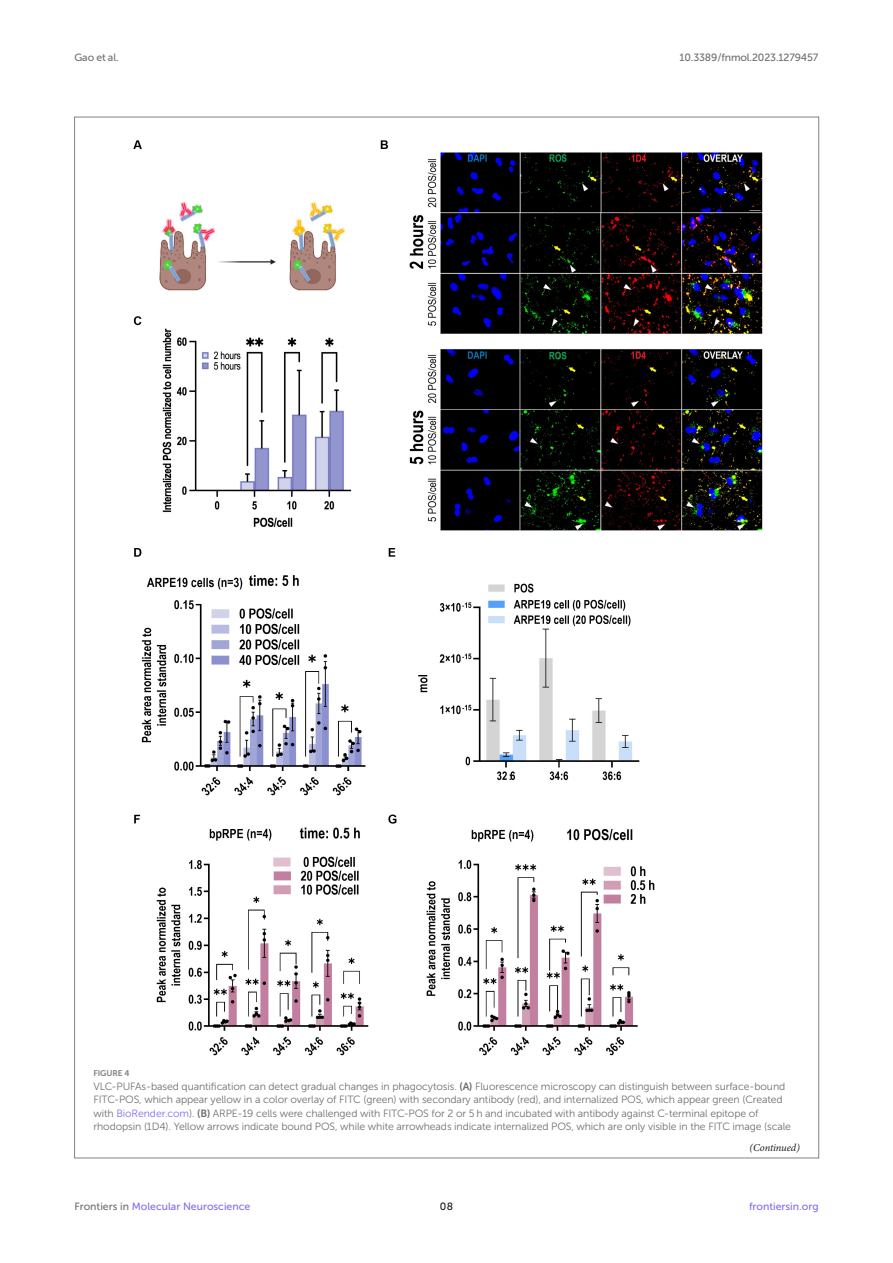
<style>
.page{position:relative;width:893px;height:1263px;background:#fff}
.page>*{position:absolute;margin:0;border:0;box-sizing:border-box;transform-origin:0 0}
.FIG_LEG{font:10.5px/13.5px "Museo Sans 300";letter-spacing:-.01em;color:#706f70}
.t1{font:10.5px "Museo Sans 500";color:#856df0}
.t2{font:10.5px "Museo Sans 500";letter-spacing:-.015em;color:#706f70}
.T_Continue{font:italic 10.5px "Minion Pro";letter-spacing:-.01em;color:#1b1c1b}
.t3{font:10.5px "Museo Sans 500";color:#1b1c1b}
.FIG_HD{font:8.25px "Museo Sans 700";letter-spacing:-.01em;color:#7e7f7f}
.s1{font-family:"Museo Sans 700"}
.s2{color:#856df0}
.s3{color:#706f70}
</style>
<div class="page">
<img style="left:133px;top:140px;width:630px;height:916px">
<p class="t2" style="left:74px;top:51px;width:46px">Gao et al.</p>
<p class="t2" style="left:680px;top:51px;width:140px">10.3389/fnmol.2023.1279457</p>
<p class="FIG_HD" style="left:94px;top:1068px;width:37px">FIGURE 4</p>
<p class="FIG_LEG" style="left:94px;top:1079px;width:699px">VLC-PUFAs-based quantification can detect gradual changes in phagocytosis. <span class="s1">(A)</span> Fluorescence microscopy can distinguish between surface-bound FITC-POS, which appear yellow in a color overlay of FITC (green) with secondary antibody (red), and internalized POS, which appear green (Created with <span class="s2">BioRender.com</span>). <span class="s1">(B)</span> ARPE-19 cells were challenged with FITC-POS for 2 or 5 h and incubated with antibody against C-terminal epitope of rhodopsin (1D4). Yellow arrows indicate bound POS, while white arrowheads indicate internalized POS, which are only visible in the FITC image (scale</p>
<p class="T_Continue" style="left:750px;top:1140px;width:52px">(Continued)</p>
<p class="t1" style="left:74px;top:1200px;width:177px"><span class="s3">Frontiers in</span> Molecular Neuroscience</p>
<p class="t3" style="left:440px;top:1200px;width:15px">08</p>
<p class="t1" style="left:749px;top:1200px;width:71px">frontiersin.org</p>
</div>
